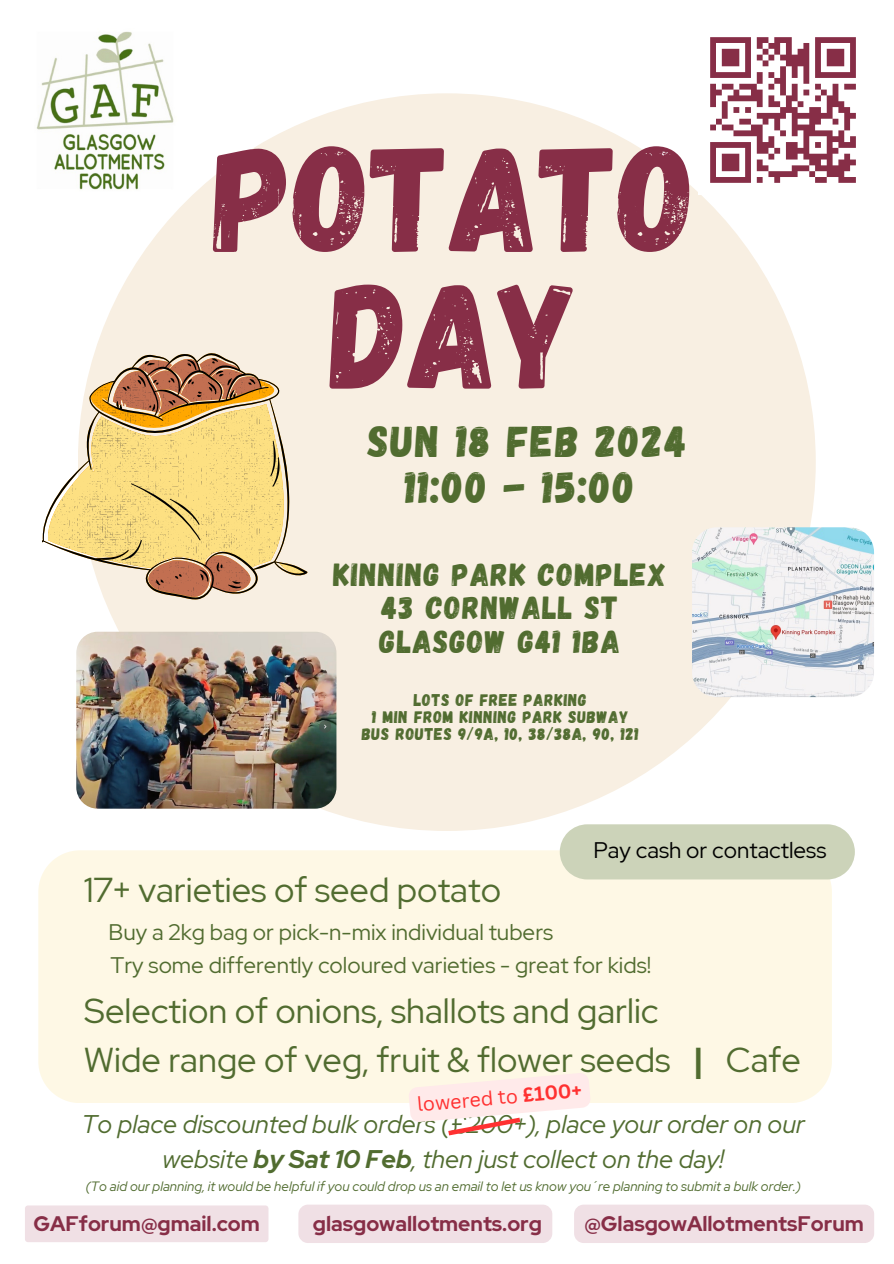
<style>
.page{position:relative;width:894px;height:1264px;background:#fff}
.page>*{position:absolute;margin:0;border:0;box-sizing:border-box;transform-origin:0 0}
.t1{font:149.4px/136.6px "Gagalin";color:#872e47;text-align:center}
.t2{font:43.95px/46.2px "Gagalin";letter-spacing:.04em;color:#516c30;text-align:center}
.t3{font:34.5px "Red Hat Display";color:#516c30}
.t4{font:31.95px/33.8px "Gagalin";letter-spacing:.04em;color:#516c30;text-align:center}
.t5{font:italic 25.5px/34.8px "Red Hat Display";color:#516c30;text-align:center}
.t6{font:22.5px "Red Hat Display";color:#516c30}
.t7{font:22.5px "Red Hat Display";color:#000}
.t8{font:700 21px "Red Hat Display";color:#872e47}
.t9{font:19.5px "Canva Sans";color:#ff3131}
.t10{font:16.95px "Gagalin";letter-spacing:.04em;color:#516c30}
.t11{font:italic 13.5px "Red Hat Display";color:#516c30}
.s1{font-weight:700}
</style>
<div class="page">
<div style="left:78px;top:93px;width:737px;height:738px;background:#f8efe2;border-radius:50%"></div>
<svg style="left:42px;top:353px;width:265px;height:246px"></svg>
<img style="left:36px;top:31px;width:138px;height:159px">
<div style="left:710px;top:37px;width:40px;height:6px;background:#872e47"></div>
<div style="left:756px;top:37px;width:12px;height:6px;background:#872e47"></div>
<div style="left:774px;top:37px;width:17px;height:6px;background:#872e47"></div>
<div style="left:814px;top:37px;width:41px;height:6px;background:#872e47"></div>
<div style="left:721px;top:49px;width:18px;height:6px;background:#872e47"></div>
<div style="left:826px;top:49px;width:18px;height:6px;background:#872e47"></div>
<div style="left:721px;top:55px;width:18px;height:5px;background:#872e47"></div>
<div style="left:826px;top:55px;width:18px;height:5px;background:#872e47"></div>
<div style="left:721px;top:60px;width:18px;height:6px;background:#872e47"></div>
<div style="left:826px;top:60px;width:18px;height:6px;background:#872e47"></div>
<svg style="left:710px;top:43px;width:5px;height:29px"></svg>
<svg style="left:745px;top:43px;width:5px;height:29px"></svg>
<svg style="left:850px;top:43px;width:5px;height:29px"></svg>
<div style="left:710px;top:72px;width:40px;height:6px;background:#872e47"></div>
<div style="left:814px;top:72px;width:41px;height:6px;background:#872e47"></div>
<div style="left:721px;top:84px;width:12px;height:6px;background:#872e47"></div>
<div style="left:739px;top:84px;width:17px;height:6px;background:#872e47"></div>
<div style="left:844px;top:84px;width:11px;height:6px;background:#872e47"></div>
<svg style="left:733px;top:90px;width:6px;height:5px"></svg>
<div style="left:750px;top:90px;width:12px;height:5px;background:#872e47"></div>
<div style="left:727px;top:95px;width:35px;height:6px;background:#872e47"></div>
<div style="left:826px;top:101px;width:18px;height:6px;background:#872e47"></div>
<svg style="left:733px;top:107px;width:6px;height:6px"></svg>
<svg style="left:745px;top:107px;width:5px;height:6px"></svg>
<svg style="left:756px;top:43px;width:82px;height:70px"></svg>
<div style="left:838px;top:107px;width:11px;height:6px;background:#872e47"></div>
<div style="left:756px;top:113px;width:29px;height:6px;background:#872e47"></div>
<div style="left:791px;top:113px;width:41px;height:6px;background:#872e47"></div>
<div style="left:844px;top:113px;width:11px;height:6px;background:#872e47"></div>
<div style="left:739px;top:119px;width:11px;height:6px;background:#872e47"></div>
<div style="left:809px;top:119px;width:11px;height:6px;background:#872e47"></div>
<svg style="left:710px;top:84px;width:17px;height:46px"></svg>
<div style="left:721px;top:125px;width:12px;height:5px;background:#872e47"></div>
<div style="left:750px;top:125px;width:12px;height:5px;background:#872e47"></div>
<div style="left:791px;top:125px;width:23px;height:5px;background:#872e47"></div>
<div style="left:733px;top:130px;width:29px;height:6px;background:#872e47"></div>
<svg style="left:791px;top:119px;width:6px;height:17px"></svg>
<div style="left:803px;top:130px;width:29px;height:6px;background:#872e47"></div>
<svg style="left:756px;top:119px;width:29px;height:23px"></svg>
<div style="left:710px;top:142px;width:40px;height:6px;background:#872e47"></div>
<div style="left:756px;top:142px;width:18px;height:6px;background:#872e47"></div>
<div style="left:785px;top:142px;width:12px;height:6px;background:#872e47"></div>
<svg style="left:803px;top:136px;width:17px;height:12px"></svg>
<svg style="left:826px;top:119px;width:29px;height:29px"></svg>
<div style="left:838px;top:142px;width:17px;height:6px;background:#872e47"></div>
<div style="left:756px;top:148px;width:12px;height:6px;background:#872e47"></div>
<div style="left:785px;top:148px;width:24px;height:6px;background:#872e47"></div>
<div style="left:826px;top:148px;width:12px;height:6px;background:#872e47"></div>
<div style="left:721px;top:154px;width:18px;height:5px;background:#872e47"></div>
<svg style="left:768px;top:148px;width:11px;height:11px"></svg>
<div style="left:785px;top:154px;width:12px;height:5px;background:#872e47"></div>
<div style="left:803px;top:154px;width:29px;height:5px;background:#872e47"></div>
<svg style="left:844px;top:154px;width:5px;height:5px"></svg>
<div style="left:721px;top:159px;width:18px;height:6px;background:#872e47"></div>
<svg style="left:756px;top:159px;width:6px;height:6px"></svg>
<div style="left:809px;top:159px;width:11px;height:6px;background:#872e47"></div>
<svg style="left:826px;top:159px;width:6px;height:6px"></svg>
<div style="left:838px;top:159px;width:17px;height:6px;background:#872e47"></div>
<div style="left:721px;top:165px;width:18px;height:6px;background:#872e47"></div>
<div style="left:756px;top:165px;width:12px;height:6px;background:#872e47"></div>
<div style="left:791px;top:165px;width:18px;height:6px;background:#872e47"></div>
<div style="left:814px;top:165px;width:35px;height:6px;background:#872e47"></div>
<svg style="left:710px;top:148px;width:5px;height:29px"></svg>
<svg style="left:745px;top:148px;width:5px;height:29px"></svg>
<div style="left:768px;top:171px;width:29px;height:6px;background:#872e47"></div>
<svg style="left:809px;top:171px;width:5px;height:6px"></svg>
<div style="left:826px;top:171px;width:18px;height:6px;background:#872e47"></div>
<div style="left:710px;top:177px;width:40px;height:6px;background:#872e47"></div>
<svg style="left:756px;top:177px;width:6px;height:6px"></svg>
<svg style="left:774px;top:177px;width:5px;height:6px"></svg>
<div style="left:814px;top:177px;width:12px;height:6px;background:#872e47"></div>
<div style="left:838px;top:177px;width:17px;height:6px;background:#872e47"></div>
<div style="left:38px;top:850px;width:793px;height:253px;background:#fef8e5"></div>
<div style="left:559px;top:824px;width:295px;height:55px;background:#ccd3b9"></div>
<img style="left:691px;top:527px;width:182px;height:170px;border-radius:25px">
<img style="left:76px;top:631px;width:260px;height:177px;border-radius:21px">
<div style="left:25px;top:1205px;width:243px;height:37px;background:#f0e0e5"></div>
<div style="left:298px;top:1204px;width:254px;height:38px;background:#f0e0e5;border-radius:10px"></div>
<div style="left:574px;top:1204px;width:299px;height:38px;background:#f0e0e5;border-radius:10px"></div>
<svg style="left:408px;top:1072px;width:183px;height:64px"></svg>
<p class="t1" style="left:214px;top:123px;width:483px">POTATO<br>DAY</p>
<p class="t2" style="left:368px;top:415px;width:320px">SUN 18 FEB 2024<br>11:00 - 15:00</p>
<p class="t4" style="left:333px;top:556px;width:334px">KINNING PARK COMPLEX<br>43 CORNWALL ST<br>GLASGOW G41 1BA</p>
<p class="t10" style="left:414px;top:689px;width:174px">LOTS OF FREE PARKING</p>
<p class="t10" style="left:372px;top:706px;width:258px">1 MIN FROM KINNING PARK SUBWAY</p>
<p class="t10" style="left:361px;top:722px;width:278px">BUS ROUTES 9/9A, 10, 38/38A, 90, 121</p>
<h1 class="t3" style="left:84px;top:866px;width:418px">17+ varieties of seed potato</h1>
<p class="t6" style="left:108px;top:916px;width:446px">Buy a 2kg bag or pick-n-mix individual tubers</p>
<p class="t7" style="left:593px;top:835px;width:234px">Pay cash or contactless</p>
<h3 class="t6" style="left:111px;top:949px;width:542px">Try some differently coloured varieties - great for kids!</h3>
<h5 class="t3" style="left:84px;top:988px;width:575px">Selection of onions, shallots and garlic</h5>
<h3 class="t3" style="left:84px;top:1036px;width:718px">Wide range of veg, fruit &amp; flower seeds <span class="s1">|</span> Cafe</h3>
<h4 class="t9" style="left:416px;top:1090px;width:166px;rotate:-5deg">lowered to <span class="s1">£100+</span></h4>
<h6 class="t5" style="left:82px;top:1106px;width:724px">To place discounted bulk orders (£200+), place your order on our website <span class="s1">by Sat 10 Feb</span>, then just collect on the day!</h6>
<p class="t11" style="left:86px;top:1177px;width:716px">(To aid our planning, it would be helpful if you could drop us an email to let us know you´re planning to submit a bulk order.)</p>
<h5 class="t8" style="left:33px;top:1209px;width:228px">GAFforum@gmail.com</h5>
<h5 class="t8" style="left:313px;top:1209px;width:230px">glasgowallotments.org</h5>
<h3 class="t8" style="left:584px;top:1209px;width:281px">@GlasgowAllotmentsForum</h3>
</div>
